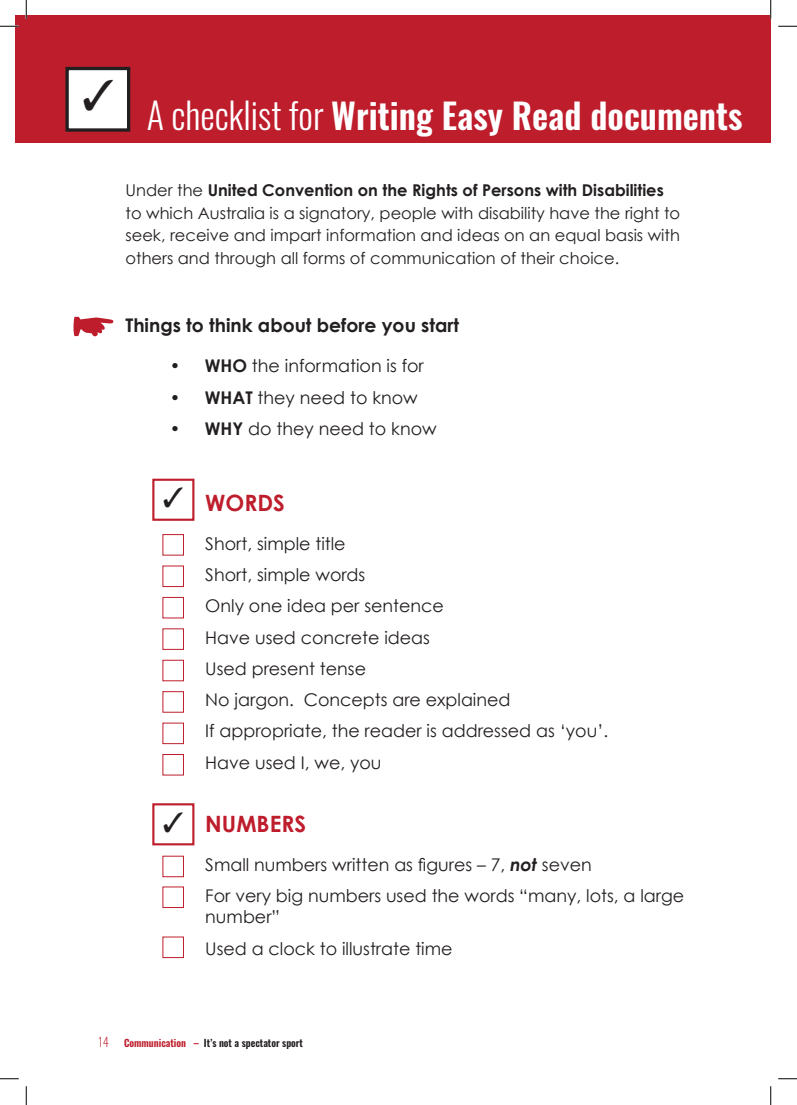
<style>
.page{position:relative;width:797px;height:1105px;background:#fff}
.page>*{position:absolute;margin:0;border:0;box-sizing:border-box;transform-origin:0 0}
.t1{font:600 35px "Oswald";color:#fff}
.t2{font:700 22.5px "Century Gothic";color:#be1d2c}
.t3{font:700 18.75px "Century Gothic";color:#231f20}
.t4{font:17.5px/31.2px "Century Gothic";color:#231f20}
.t5{font:16.25px/22.5px "Century Gothic";color:#231f20}
.t6{font:600 10px "Oswald";color:#231f20}
.s1{font-weight:300;font-size:36.25px}
.s2{font-weight:700}
.s3{font-weight:700;font-style:italic}
.s4{font-weight:200;font-size:12.5px;color:#be1d2c}
.s5{color:#be1d2c}
</style>
<div class="page">
<div style="left:16px;top:16px;width:754px;height:127px;background:#be1d2c"></div>
<div style="left:163px;top:534px;width:21px;height:21px;border:1px solid #be1d2c"></div>
<div style="left:163px;top:566px;width:21px;height:21px;border:1px solid #be1d2c"></div>
<div style="left:163px;top:597px;width:21px;height:21px;border:1px solid #be1d2c"></div>
<div style="left:163px;top:629px;width:21px;height:21px;border:1px solid #be1d2c"></div>
<div style="left:163px;top:660px;width:21px;height:21px;border:1px solid #be1d2c"></div>
<div style="left:163px;top:691px;width:21px;height:21px;border:1px solid #be1d2c"></div>
<div style="left:163px;top:723px;width:21px;height:21px;border:1px solid #be1d2c"></div>
<div style="left:163px;top:754px;width:21px;height:21px;border:1px solid #be1d2c"></div>
<div style="left:163px;top:856px;width:21px;height:21px;border:1px solid #be1d2c"></div>
<div style="left:163px;top:887px;width:21px;height:21px;border:1px solid #be1d2c"></div>
<div style="left:163px;top:937px;width:21px;height:21px;border:1px solid #be1d2c"></div>
<div style="left:67px;top:69px;width:62px;height:61px;background:#fff"></div>
<div style="left:65px;top:67px;width:65px;height:65px;border:3px solid #231f20"></div>
<div style="left:152px;top:479px;width:42px;height:42px;border:2px solid #be1d2c"></div>
<div style="left:152px;top:803px;width:42px;height:42px;border:2px solid #be1d2c"></div>
<svg style="left:73px;top:317px;width:40px;height:19px"></svg>
<svg style="left:0;top:25px;width:19px;height:2px"></svg>
<svg style="left:778px;top:25px;width:19px;height:2px"></svg>
<svg style="left:0;top:1078px;width:19px;height:1px"></svg>
<svg style="left:778px;top:1078px;width:19px;height:1px"></svg>
<svg style="left:25px;top:0;width:2px;height:19px"></svg>
<svg style="left:25px;top:1086px;width:2px;height:19px"></svg>
<svg style="left:770px;top:0;width:1px;height:19px"></svg>
<svg style="left:770px;top:1086px;width:1px;height:19px"></svg>
<h1 class="t1" style="left:147px;top:91px;width:597px"><span class="s1">A checklist for</span> Writing Easy Read documents</h1>
<p class="t5" style="left:125px;top:179px;width:556px">Under the <span class="s2">United Convention on the Rights of Persons with Disabilities </span>to which Australia is a signatory, people with disability have the right to seek, receive and impart information and ideas on an equal basis with others and through all forms of communication of their choice.</p>
<p class="t3" style="left:125px;top:313px;width:335px">Things to think about before you start</p>
<p class="t4" style="left:170px;top:350px;width:256px">• <span class="s2">WHO</span> the information is for</p>
<p class="t4" style="left:170px;top:382px;width:249px">• <span class="s2">WHAT</span> they need to know</p>
<p class="t4" style="left:170px;top:413px;width:268px">• <span class="s2">WHY</span> do they need to know</p>
<p class="t2" style="left:205px;top:489px;width:81px">WORDS</p>
<p class="t4" style="left:205px;top:528px;width:404px">Short, simple title<br>Short, simple words<br>Only one idea per sentence<br>Have used concrete ideas<br>Used present tense<br>No jargon. Concepts are explained<br>If appropriate, the reader is addressed as ‘you’.<br>Have used I, we, you</p>
<p class="t2" style="left:205px;top:809px;width:102px">NUMBERS</p>
<p class="t4" style="left:205px;top:848px;width:480px">Small numbers written as figures – 7, <span class="s3">not</span> seven<br>For very big numbers used the words “many, lots, a large</p>
<p class="t4" style="left:205px;top:901px;width:249px">number”<br>Used a clock to illustrate time</p>
<p class="t6" style="left:98px;top:1036px;width:207px"><span class="s4">14</span> <span class="s5">Communication –</span> It’s not a spectator sport</p>
</div>
